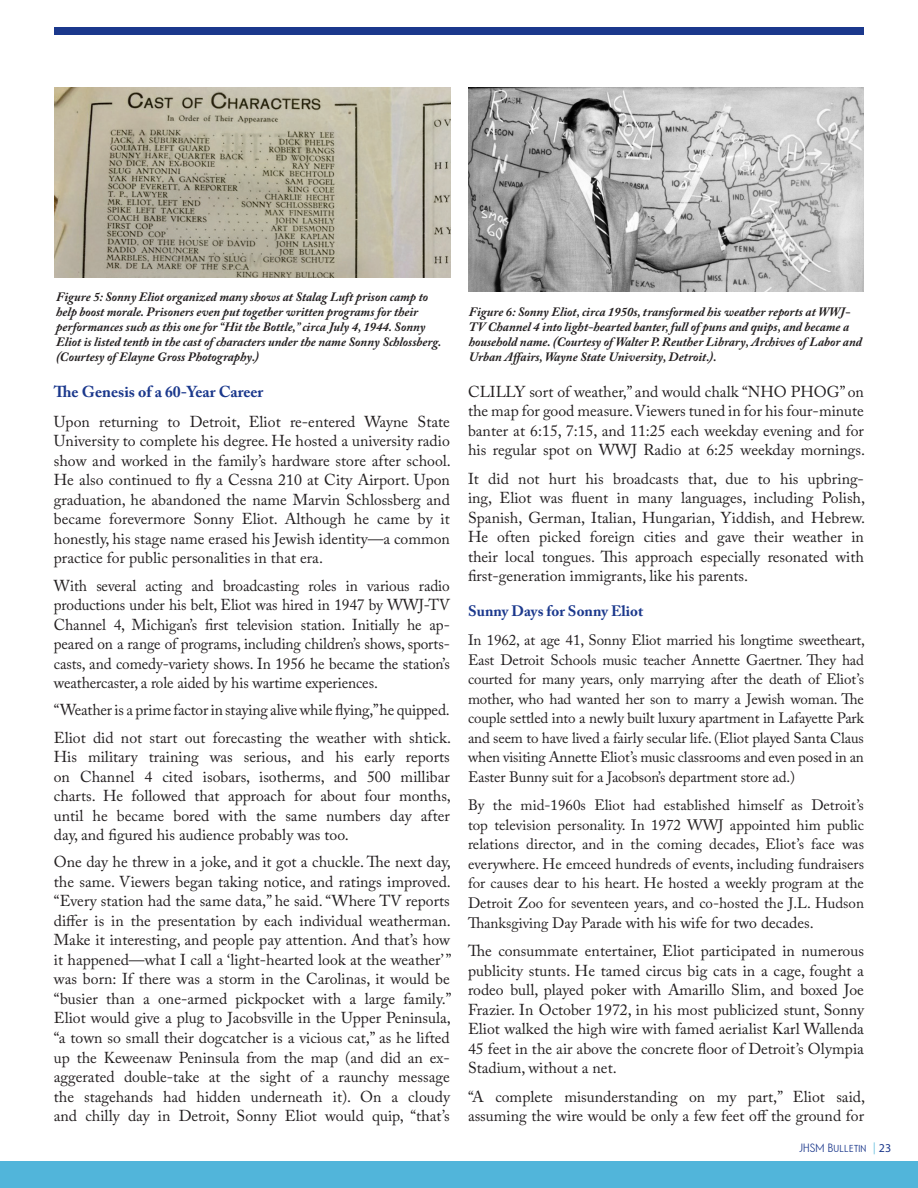
<style>
.page{position:relative;width:918px;height:1188px;background:#fff}
.page>*{position:absolute;margin:0;border:0;box-sizing:border-box;transform-origin:0 0}
.t1{font:15.75px/19.5px "Adobe Caslon Pro";color:#231f20;text-align:justify}
.t2{font:700 15.75px "Adobe Caslon Pro";color:#1b388c}
.t3{font:15px/19.5px "Adobe Caslon Pro";letter-spacing:-.01em;color:#231f20;text-align:justify}
.t4{font:700 15px "Adobe Caslon Pro";color:#1b388c}
.t5{font:italic 700 12.75px/15px "Adobe Caslon Pro";color:#231f20}
.t6{font:500 12px "Waverly CF";letter-spacing:.01em;color:#1b388c}
.s1{font-size:15px}
.s2{color:#51b5da}
.s3{font-family:"Myriad Pro";font-weight:400}
</style>
<div class="page">
<div style="left:0;top:1161px;width:918px;height:27px;background:#51b5da"></div>
<img style="left:54px;top:88px;width:396px;height:190px">
<div style="left:54px;top:27px;width:810px;height:7px;background:#1b388c"></div>
<img style="left:468px;top:88px;width:396px;height:204px">
<p class="t5" style="left:56px;top:289px;width:387px">Figure 5: Sonny Eliot organized many shows at Stalag Luft prison camp to help boost morale. Prisoners even put together written programs for their performances such as this one for “Hit the Bottle,” circa July 4, 1944. Sonny Eliot is listed tenth in the cast of characters under the name Sonny Schlossberg. (Courtesy of Elayne Gross Photography.)</p>
<p class="t2" style="left:54px;top:382px;width:211px">The Genesis of a 60-Year Career</p>
<p class="t1" style="left:54px;top:412px;width:399px">Upon returning to Detroit, Eliot re-entered Wayne State University to complete his degree. He hosted a university radio show and worked in the family’s hardware store after school.<br>He also continued to fly a Cessna 210 at City Airport. Upon graduation, he abandoned the name Marvin Schlossberg and became forevermore Sonny Eliot. Although he came by it honestly, his stage name erased his Jewish identity—a common practice for public personalities in that era.</p>
<p class="t1" style="left:54px;top:575px;width:398px">With several acting and broadcasting roles in various radio productions under his belt, Eliot was hired in 1947 by WWJ-TV Channel 4, Michigan’s first television station. Initially he ap&shy;peared on a range of programs, including children’s shows, sports&shy;casts, and comedy-variety shows. In 1956 he became the station’s weathercaster, a role aided by his wartime experiences.</p>
<p class="t1" style="left:54px;top:700px;width:397px">“Weather is a prime factor in staying alive while flying,” he quipped.</p>
<p class="t1" style="left:54px;top:728px;width:399px">Eliot did not start out forecasting the weather with shtick.<br>His military training was serious, and his early reports on Channel 4 cited isobars, isotherms, and 500 millibar charts. He followed that approach for about four months, until he became bored with the same numbers day after day, and figured his audience probably was too.</p>
<p class="t1" style="left:54px;top:852px;width:399px">One day he threw in a joke, and it got a chuckle. The next day, the same. Viewers began taking notice, and ratings improved. “Every station had the same data,” he said. “Where TV reports differ is in the presentation by each individual weatherman.<br>Make it interesting, and people pay attention. And that’s how it happened—what I call a ‘light-hearted look at the weather’ ” was born: If there was a storm in the Carolinas, it would be “busier than a one-armed pickpocket with a large family.” Eliot would give a plug to Jacobsville in the Upper Peninsula, “a town so small their dogcatcher is a vicious cat,” as he lifted up the Keweenaw Peninsula from the map (and did an ex&shy;aggerated double-take at the sight of a raunchy message the stagehands had hidden underneath it). On a cloudy and chilly day in Detroit, Sonny Eliot would quip, “that’s</p>
<p class="t5" style="left:469px;top:304px;width:395px">Figure 6: Sonny Eliot, circa 1950s, transformed his weather reports at WWJ-TV Channel 4 into light-hearted banter, full of puns and quips, and became a household name. (Courtesy of Walter P. Reuther Library, Archives of Labor and Urban Affairs, Wayne State University, Detroit.).</p>
<p class="t1" style="left:468px;top:381px;width:399px">CLILLY sort of weather,” and would chalk “NHO PHOG” on the map for good measure. Viewers tuned in for his four-minute banter at 6:15, 7:15, and 11:25 each weekday evening and for his regular spot on WWJ Radio at 6:25 weekday mornings.</p>
<p class="t1" style="left:468px;top:468px;width:399px">It did not hurt his broadcasts that, due to his upbring&shy;ing, Eliot was fluent in many languages, including Polish, Spanish, German, Italian, Hungarian, Yiddish, and Hebrew.<br>He often picked foreign cities and gave their weather in their local tongues. This approach especially resonated with first-generation immigrants, like his parents.</p>
<p class="t4" style="left:468px;top:603px;width:177px">Sunny Days for Sonny Eliot</p>
<p class="t3" style="left:468px;top:630px;width:399px">In 1962, at age 41, Sonny Eliot married his longtime sweetheart, East Detroit Schools music teacher Annette Gaertner. They had courted for many years, only marrying after the death of Eliot’s mother, who had wanted her son to marry a Jewish woman. The couple settled into a newly built luxury apartment in Lafayette Park and seem to have lived a fairly secular life. (Eliot played Santa Claus when visiting Annette Eliot’s music classrooms and even posed in an Easter Bunny suit for a Jacobson’s department store ad.)</p>
<p class="t3" style="left:468px;top:795px;width:398px">By the mid-1960s Eliot had established himself as Detroit’s top television personality. In 1972 WWJ appointed him public relations director, and in the coming decades, Eliot’s face was everywhere. He emceed hundreds of events, including fundraisers for causes dear to his heart. He hosted a weekly program at the Detroit Zoo for seventeen years, and co-hosted the J.L. Hudson</p>
<p class="t1" style="left:468px;top:912px;width:347px"><span class="s1">Thanksgiving Day Parade</span> with his wife for two decades.</p>
<p class="t1" style="left:468px;top:941px;width:398px">The consummate entertainer, Eliot participated in numerous publicity stunts. He tamed circus big cats in a cage, fought a rodeo bull, played poker with Amarillo Slim, and boxed Joe Frazier. In October 1972, in his most publicized stunt, Sonny Eliot walked the high wire with famed aerialist Karl Wallenda 45 feet in the air above the concrete floor of Detroit’s Olympia Stadium, without a net.</p>
<p class="t1" style="left:468px;top:1086px;width:399px">“A complete misunderstanding on my part,” Eliot said, assuming the wire would be only a few feet off the ground for</p>
<p class="t6" style="left:799px;top:1141px;width:94px">JHSM Bulletin <span class="s2">|</span> <span class="s3">23</span></p>
</div>
